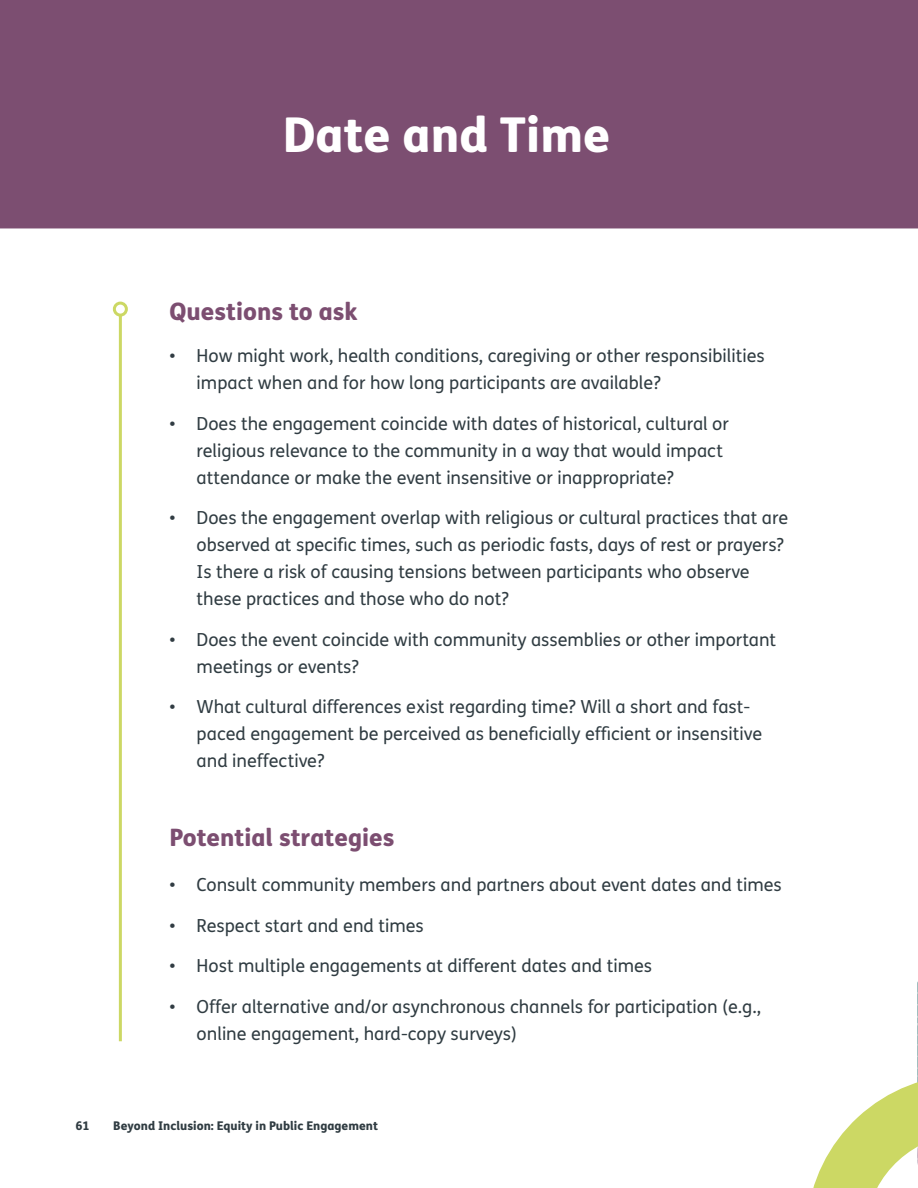
<style>
.page{position:relative;width:918px;height:1188px;background:#fff}
.page>*{position:absolute;margin:0;border:0;box-sizing:border-box;transform-origin:0 0}
.Paragraph_Style_1{font:800 48px "FS Me";color:#fff}
.Paragraph_Style_1-2{font:800 24px "FS Me";color:#7c4e71}
.t1{font:18px/27px "FS Me";color:#303c42}
.t2{font:800 12px "FS Me";color:#303c42}
</style>
<div class="page">
<div style="left:0;top:0;width:918px;height:228px;background:#7c4e71"></div>
<hr style="left:119px;top:315px;width:3px;height:726px;background:#ccd864">
<div style="left:113px;top:302px;width:15px;height:15px;border:3px solid #ccd864;border-radius:50%"></div>
<svg style="left:813px;top:982px;width:105px;height:206px"></svg>
<p class="Paragraph_Style_1" style="left:283px;top:97px;width:329px">Date and Time</p>
<p class="Paragraph_Style_1-2" style="left:170px;top:292px;width:189px">Questions to ask</p>
<p class="t1" style="left:197px;top:342px;width:570px;text-indent:-27px">• How might work, health conditions, caregiving or other responsibilities impact when and for how long participants are available?</p>
<p class="t1" style="left:197px;top:410px;width:534px;text-indent:-27px">• Does the engagement coincide with dates of historical, cultural or religious relevance to the community in a way that would impact attendance or make the event insensitive or inappropriate?</p>
<p class="t1" style="left:197px;top:504px;width:593px;text-indent:-27px">• Does the engagement overlap with religious or cultural practices that are observed at specific times, such as periodic fasts, days of rest or prayers?<br>Is there a risk of causing tensions between participants who observe these practices and those who do not?</p>
<p class="t1" style="left:197px;top:626px;width:581px;text-indent:-27px">• Does the event coincide with community assemblies or other important meetings or events?</p>
<p class="t1" style="left:197px;top:693px;width:567px;text-indent:-27px">• What cultural differences exist regarding time? Will a short and fast&shy;paced engagement be perceived as beneficially efficient or insensitive and ineffective?</p>
<p class="Paragraph_Style_1-2" style="left:170px;top:819px;width:226px">Potential strategies</p>
<p class="t1" style="left:170px;top:871px;width:614px">• Consult community members and partners about event dates and times</p>
<p class="t1" style="left:170px;top:912px;width:256px">• Respect start and end times</p>
<p class="t1" style="left:170px;top:952px;width:484px">• Host multiple engagements at different dates and times</p>
<p class="t1" style="left:197px;top:993px;width:566px;text-indent:-27px">• Offer alternative and/or asynchronous channels for participation (e.g., online engagement, hard-copy surveys)</p>
<p class="t2" style="left:76px;top:1116px;width:16px">61</p>
<p class="t2" style="left:113px;top:1116px;width:266px">Beyond Inclusion: Equity in Public Engagement</p>
</div>
